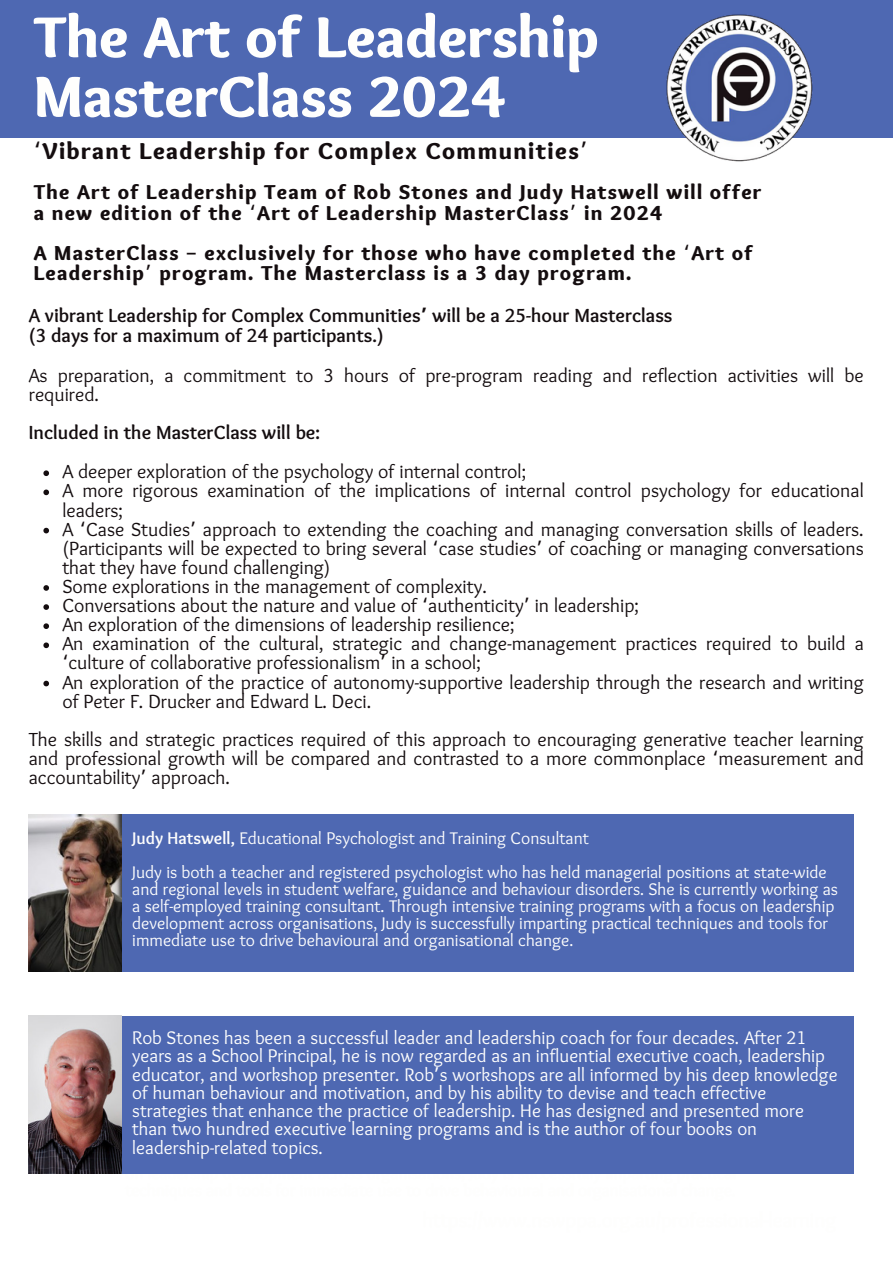
<style>
.page{position:relative;width:893px;height:1264px;background:#fff}
.page>*{position:absolute;margin:0;border:0;box-sizing:border-box;transform-origin:0 0}
.t1{font:900 60px/59.6px "Sukar";color:#fefefd}
.t2{font:900 24px "Sukar";letter-spacing:.06em;color:#140d0f}
.t3{font:900 21px/20.2px "Sukar";letter-spacing:.06em;color:#140d0f}
.t4{font:19.65px/19px "Sukar";color:#140d0f}
.t5{font:700 19.65px "Sukar";color:#140d0f}
.t6{font:18.9px/18.1px "Sukar";color:#fefefd}
.t7{font:17.55px/16.8px "Sukar";color:#fefefd}
.t8{font:17.25px "Sukar";color:#fefefd}
.s1{font-family:"Noto Sans Gurmukhi";font-weight:400}
.s2{font-family:"Noto Sans Gurmukhi"}
.s3{font-weight:700}
</style>
<div class="page">
<div style="left:0;top:0;width:892px;height:138px;background:#4e68b2"></div>
<div style="left:121px;top:814px;width:732px;height:157px;background:#4e68b2"></div>
<img style="left:29px;top:814px;width:92px;height:157px">
<svg style="left:43px;top:470px;width:6px;height:6px"></svg>
<svg style="left:43px;top:489px;width:6px;height:6px"></svg>
<svg style="left:43px;top:528px;width:6px;height:5px"></svg>
<svg style="left:43px;top:585px;width:6px;height:5px"></svg>
<svg style="left:43px;top:604px;width:6px;height:6px"></svg>
<svg style="left:43px;top:623px;width:6px;height:6px"></svg>
<svg style="left:43px;top:642px;width:6px;height:6px"></svg>
<svg style="left:43px;top:680px;width:6px;height:6px"></svg>
<img style="left:666px;top:14px;width:147px;height:148px">
<div style="left:121px;top:1015px;width:732px;height:158px;background:#4e68b2"></div>
<img style="left:29px;top:1015px;width:92px;height:158px">
<p class="t1" style="left:34px;top:13px;width:566px">The Art of Leadership<br>MasterClass 2024</p>
<p class="t2" style="left:34px;top:137px;width:555px"><span class="s1">‘</span>Vibrant Leadership for Complex Communities<span class="s1">’</span></p>
<p class="t3" style="left:34px;top:184px;width:729px">The Art of Leadership Team of Rob Stones and Judy Hatswell will offer a new edition of the <span class="s1">‘</span>Art of Leadership MasterClass<span class="s1">’</span> in 2024</p>
<p class="t3" style="left:34px;top:245px;width:720px">A MasterClass <span class="s1">–</span> exclusively for those who have completed the <span class="s1">‘</span>Art of<br>Leadership<span class="s1">’</span> program. The Masterclass is a 3 day program.</p>
<p class="t5" style="left:29px;top:304px;width:645px">A vibrant Leadership for Complex Communities<span class="s2">’</span> will be a 25-hour Masterclass</p>
<p class="t5" style="left:29px;top:324px;width:356px">(3 days for a maximum of 24 participants.)</p>
<p class="t4" style="left:29px;top:367px;width:836px">As preparation, a commitment to 3 hours of pre-program reading and reflection activities will be required.</p>
<p class="t5" style="left:29px;top:421px;width:293px">Included in the MasterClass will be:</p>
<p class="t4" style="left:62px;top:463px;width:466px">A deeper exploration of the psychology of internal control;</p>
<p class="t4" style="left:62px;top:482px;width:803px">A more rigorous examination of the implications of internal control psychology for educational leaders;</p>
<p class="t4" style="left:62px;top:521px;width:803px;text-align:justify">A <span class="s2">‘</span>Case Studies<span class="s2">’</span> approach to extending the coaching and managing conversation skills of leaders. (Participants will be expected to bring several <span class="s2">‘</span>case studies<span class="s2">’</span> of coaching or managing conversations that they have found challenging)</p>
<p class="t4" style="left:62px;top:578px;width:426px">Some explorations in the management of complexity.</p>
<p class="t4" style="left:62px;top:597px;width:578px">Conversations about the nature and value of <span class="s2">‘</span>authenticity<span class="s2">’</span> in leadership;</p>
<p class="t4" style="left:62px;top:616px;width:454px">An exploration of the dimensions of leadership resilience;</p>
<p class="t4" style="left:62px;top:635px;width:803px">An examination of the cultural, strategic and change-management practices required to build a <span class="s2">‘</span>culture of collaborative professionalism<span class="s2">’</span> in a school;</p>
<p class="t4" style="left:62px;top:674px;width:803px">An exploration of the practice of autonomy-supportive leadership through the research and writing of Peter F. Drucker and Edward L. Deci.</p>
<p class="t4" style="left:29px;top:731px;width:836px;text-align:justify">The skills and strategic practices required of this approach to encouraging generative teacher learning and professional growth will be compared and contrasted to a more commonplace <span class="s2">‘</span>measurement and accountability<span class="s2">’</span> approach.</p>
<p class="t7" style="left:132px;top:831px;width:458px"><span class="s3">Judy Hatswell,</span> Educational Psychologist and Training Consultant</p>
<p class="t7" style="left:132px;top:865px;width:707px">Judy is both a teacher and registered psychologist who has held managerial positions at state-wide and regional levels in student welfare, guidance and behaviour disorders. She is currently working as a self-employed training consultant. Through intensive training programs with a focus on leadership development across organisations, Judy is successfully imparting practical techniques and tools for immediate use to drive behavioural and organisational change.</p>
<p class="t6" style="left:132px;top:1030px;width:706px">Rob Stones has been a successful leader and leadership coach for four decades. After 21 years as a School Principal, he is now regarded as an influential executive coach, leadership educator, and workshop presenter. Rob<span class="s2">’</span>s workshops are all informed by his deep knowledge of human behaviour and motivation, and by his ability to devise and teach effective strategies that enhance the practice of leadership. He has designed and presented more than two hundred executive learning programs and is the author of four books on leadership-related topics.</p>
<p class="t8" style="left:125px;top:1093px;width:453px"><span class="s3">Judy Hatswell,</span> Educational Psychologist and Training Consultant</p>
<p class="t8" style="left:125px;top:1111px;width:655px">Judy is both a teacher and registered psychologist who has held managerial positions at state-</p>
</div>
